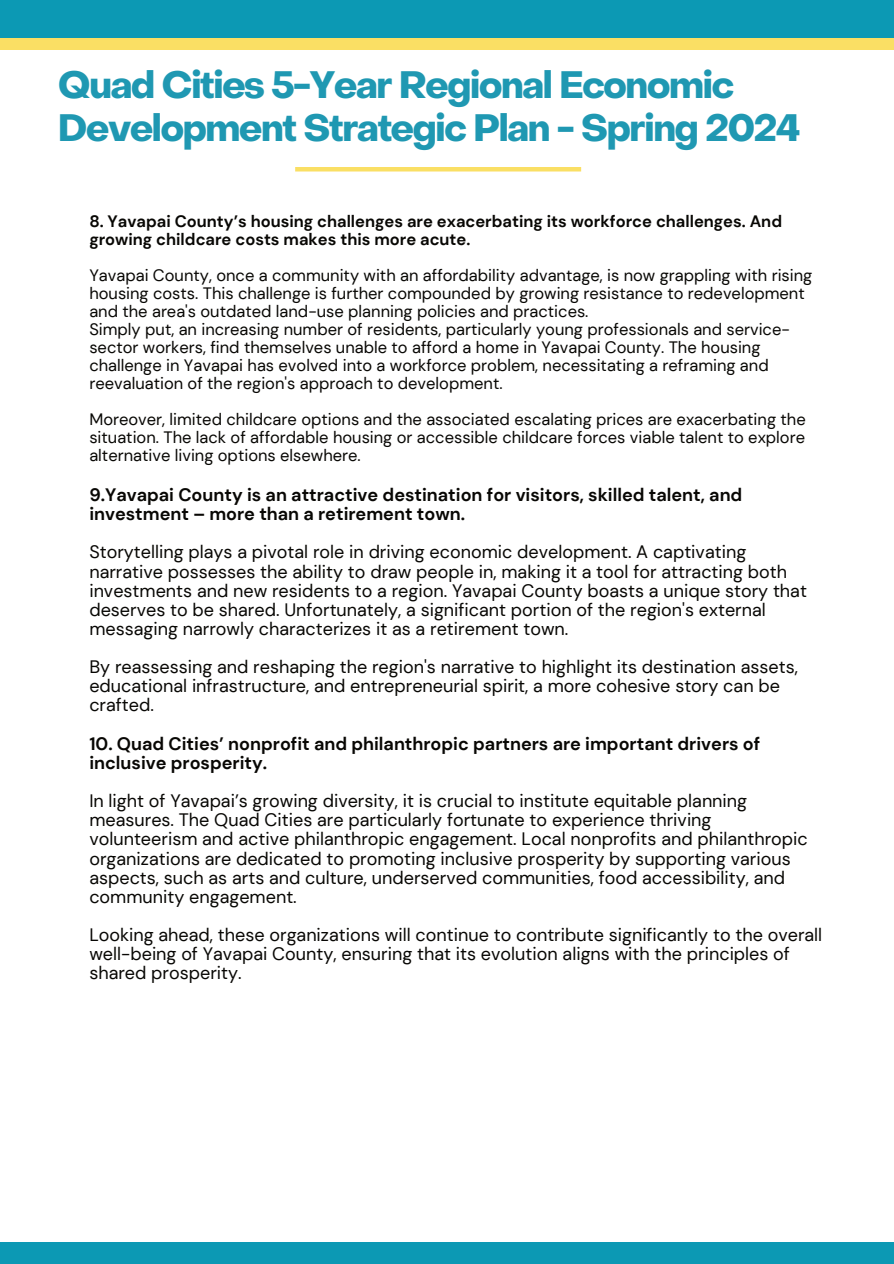
<style>
.page{position:relative;width:894px;height:1264px;background:#fff}
.page>*{position:absolute;margin:0;border:0;box-sizing:border-box;transform-origin:0 0}
.t1{font:700 37.5px/42.8px "Object Sans";letter-spacing:-.035em;color:#1f98b2}
.t2{font:18px/19.2px "DM Sans";color:#080704}
.t3{font:700 18px/19.2px "DM Sans";color:#080704}
.t4{font:16.5px/18px "DM Sans";color:#080704}
.t5{font:700 16.5px/18px "DM Sans";color:#080704}
</style>
<div class="page">
<div style="left:0;top:1242px;width:893px;height:21px;background:#0c99b4"></div>
<hr style="left:295px;top:167px;width:286px;height:4px;background:#fadf64">
<div style="left:0;top:0;width:893px;height:50px;background:#fadf64"></div>
<div style="left:0;top:0;width:893px;height:38px;background:#0c99b4"></div>
<h1 class="t1" style="left:58px;top:59px;width:743px">Quad Cities 5-Year Regional Economic<br>Development Strategic Plan - Spring 2024</h1>
<p class="t5" style="left:89px;top:212px;width:694px">8. Yavapai County’s housing challenges are exacerbating its workforce challenges. And growing childcare costs makes this more acute.</p>
<p class="t4" style="left:89px;top:266px;width:724px">Yavapai County, once a community with an affordability advantage, is now grappling with rising housing costs. This challenge is further compounded by growing resistance to redevelopment and the area's outdated land-use planning policies and practices.<br>Simply put, an increasing number of residents, particularly young professionals and service&shy;sector workers, find themselves unable to afford a home in Yavapai County. The housing challenge in Yavapai has evolved into a workforce problem, necessitating a reframing and reevaluation of the region's approach to development.</p>
<p class="t4" style="left:89px;top:410px;width:717px;text-align:justify">Moreover, limited childcare options and the associated escalating prices are exacerbating the situation. The lack of affordable housing or accessible childcare forces viable talent to explore alternative living options elsewhere.</p>
<p class="t3" style="left:89px;top:485px;width:654px">9.Yavapai County is an attractive destination for visitors, skilled talent, and investment – more than a retirement town.</p>
<p class="t2" style="left:89px;top:542px;width:719px">Storytelling plays a pivotal role in driving economic development. A captivating narrative possesses the ability to draw people in, making it a tool for attracting both investments and new residents to a region. Yavapai County boasts a unique story that deserves to be shared. Unfortunately, a significant portion of the region's external messaging narrowly characterizes it as a retirement town.</p>
<p class="t2" style="left:89px;top:657px;width:710px">By reassessing and reshaping the region's narrative to highlight its destination assets, educational infrastructure, and entrepreneurial spirit, a more cohesive story can be crafted.</p>
<p class="t3" style="left:89px;top:733px;width:672px">10. Quad Cities’ nonprofit and philanthropic partners are important drivers of inclusive prosperity.</p>
<p class="t2" style="left:89px;top:791px;width:719px">In light of Yavapai’s growing diversity, it is crucial to institute equitable planning measures. The Quad Cities are particularly fortunate to experience thriving volunteerism and active philanthropic engagement. Local nonprofits and philanthropic organizations are dedicated to promoting inclusive prosperity by supporting various aspects, such as arts and culture, underserved communities, food accessibility, and community engagement.</p>
<p class="t2" style="left:89px;top:925px;width:734px">Looking ahead, these organizations will continue to contribute significantly to the overall well-being of Yavapai County, ensuring that its evolution aligns with the principles of shared prosperity.</p>
</div>
